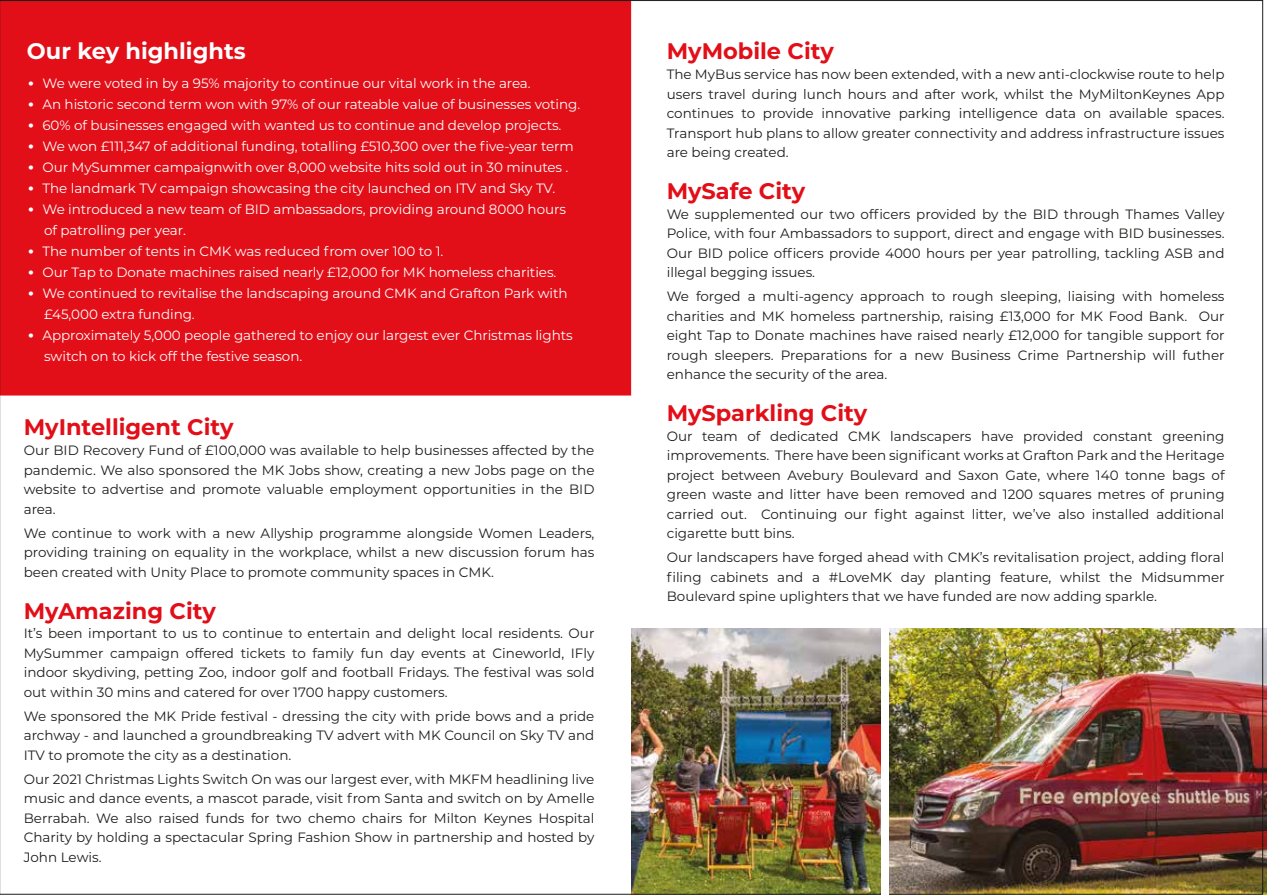
<style>
.page{position:relative;width:1267px;height:895px;background:#fff}
.page>*{position:absolute;margin:0;border:0;box-sizing:border-box;transform-origin:0 0}
.t1{font:700 22.5px "Montserrat";color:#e20e18}
.t2{font:700 22.5px "Montserrat";color:#fff}
.t3{font:13.5px/19.5px "Montserrat";color:#1d1d1b;text-align:justify}
.t4{font:13.5px/21px "Montserrat";letter-spacing:-.005em;color:#fff}
.s1{font-size:27.3px}
</style>
<div class="page">
<div style="left:0;top:0;width:631px;height:395px;background:#e20e18"></div>
<img style="left:631px;top:628px;width:636px;height:266px">
<div style="left:881px;top:620px;width:7px;height:274px;background:#fff"></div>
<h1 class="t2" style="left:27px;top:35px;width:220px">Our key highlights</h1>
<p class="t4" style="left:27px;top:72px;width:505px"><span class="s1">•</span> We were voted in by a 95% majority to continue our vital work in the area.</p>
<p class="t4" style="left:27px;top:93px;width:555px"><span class="s1">•</span> An historic second term won with 97% of our rateable value of businesses voting.</p>
<p class="t4" style="left:27px;top:114px;width:536px"><span class="s1">•</span> 60% of businesses engaged with wanted us to continue and develop projects.</p>
<p class="t4" style="left:27px;top:135px;width:548px"><span class="s1">•</span> We won £111,347 of additional funding, totalling £510,300 over the five-year term</p>
<p class="t4" style="left:27px;top:156px;width:543px"><span class="s1">•</span> Our MySummer campaignwith over 8,000 website hits sold out in 30 minutes .</p>
<p class="t4" style="left:27px;top:177px;width:530px"><span class="s1">•</span> The landmark TV campaign showcasing the city launched on ITV and Sky TV.</p>
<p class="t4" style="left:44px;top:198px;width:523px;text-indent:-17px"><span class="s1">•</span> We introduced a new team of BID ambassadors, providing around 8000 hours of patrolling per year.</p>
<p class="t4" style="left:27px;top:240px;width:418px"><span class="s1">•</span> The number of tents in CMK was reduced from over 100 to 1.</p>
<p class="t4" style="left:27px;top:261px;width:531px"><span class="s1">•</span> Our Tap to Donate machines raised nearly £12,000 for MK homeless charities.</p>
<p class="t4" style="left:44px;top:282px;width:525px;text-indent:-17px"><span class="s1">•</span> We continued to revitalise the landscaping around CMK and Grafton Park with £45,000 extra funding.</p>
<p class="t4" style="left:44px;top:324px;width:530px;text-indent:-17px"><span class="s1">•</span> Approximately 5,000 people gathered to enjoy our largest ever Christmas lights switch on to kick off the festive season.</p>
<h1 class="t1" style="left:24px;top:411px;width:211px">MyIntelligent City</h1>
<p class="t3" style="left:24px;top:440px;width:572px">Our BID Recovery Fund of £100,000 was available to help businesses affected by the pandemic. We also sponsored the MK Jobs show, creating a new Jobs page on the website to advertise and promote valuable employment opportunities in the BID area.</p>
<p class="t3" style="left:24px;top:522px;width:572px">We continue to work with a new Allyship programme alongside Women Leaders, providing training on equality in the workplace, whilst a new discussion forum has been created with Unity Place to promote community spaces in CMK.</p>
<h1 class="t1" style="left:24px;top:594px;width:194px">MyAmazing City</h1>
<p class="t3" style="left:24px;top:623px;width:572px">It’s been important to us to continue to entertain and delight local residents. Our MySummer campaign offered tickets to family fun day events at Cineworld, IFly indoor skydiving, petting Zoo, indoor golf and football Fridays. The festival was sold out within 30 mins and catered for over 1700 happy customers.</p>
<p class="t3" style="left:24px;top:705px;width:572px">We sponsored the MK Pride festival - dressing the city with pride bows and a pride archway - and launched a groundbreaking TV advert with MK Council on Sky TV and ITV to promote the city as a destination.</p>
<p class="t3" style="left:24px;top:768px;width:572px">Our 2021 Christmas Lights Switch On was our largest ever, with MKFM headlining live music and dance events, a mascot parade, visit from Santa and switch on by Amelle Berrabah. We also raised funds for two chemo chairs for Milton Keynes Hospital Charity by holding a spectacular Spring Fashion Show in partnership and hosted by John Lewis.</p>
<h1 class="t1" style="left:667px;top:35px;width:169px">MyMobile City</h1>
<p class="t3" style="left:667px;top:64px;width:559px">The MyBus service has now been extended, with a new anti-clockwise route to help users travel during lunch hours and after work, whilst the MyMiltonKeynes App continues to provide innovative parking intelligence data on available spaces.<br>Transport hub plans to allow greater connectivity and address infrastructure issues are being created.</p>
<h1 class="t1" style="left:667px;top:175px;width:140px">MySafe City</h1>
<p class="t3" style="left:667px;top:203px;width:559px">We supplemented our two officers provided by the BID through Thames Valley Police, with four Ambassadors to support, direct and engage with BID businesses.<br>Our BID police officers provide 4000 hours per year patrolling, tackling ASB and illegal begging issues.</p>
<p class="t3" style="left:667px;top:286px;width:559px">We forged a multi-agency approach to rough sleeping, liaising with homeless charities and MK homeless partnership, raising £13,000 for MK Food Bank. Our eight Tap to Donate machines have raised nearly £12,000 for tangible support for rough sleepers. Preparations for a new Business Crime Partnership will futher enhance the security of the area.</p>
<h1 class="t1" style="left:667px;top:397px;width:202px">MySparkling City</h1>
<p class="t3" style="left:667px;top:425px;width:559px">Our team of dedicated CMK landscapers have provided constant greening improvements. There have been significant works at Grafton Park and the Heritage project between Avebury Boulevard and Saxon Gate, where 140 tonne bags of green waste and litter have been removed and 1200 squares metres of pruning carried out. Continuing our fight against litter, we’ve also installed additional cigarette butt bins.</p>
<p class="t3" style="left:667px;top:547px;width:559px">Our landscapers have forged ahead with CMK’s revitalisation project, adding floral filing cabinets and a #LoveMK day planting feature, whilst the Midsummer Boulevard spine uplighters that we have funded are now adding sparkle.</p>
</div>
